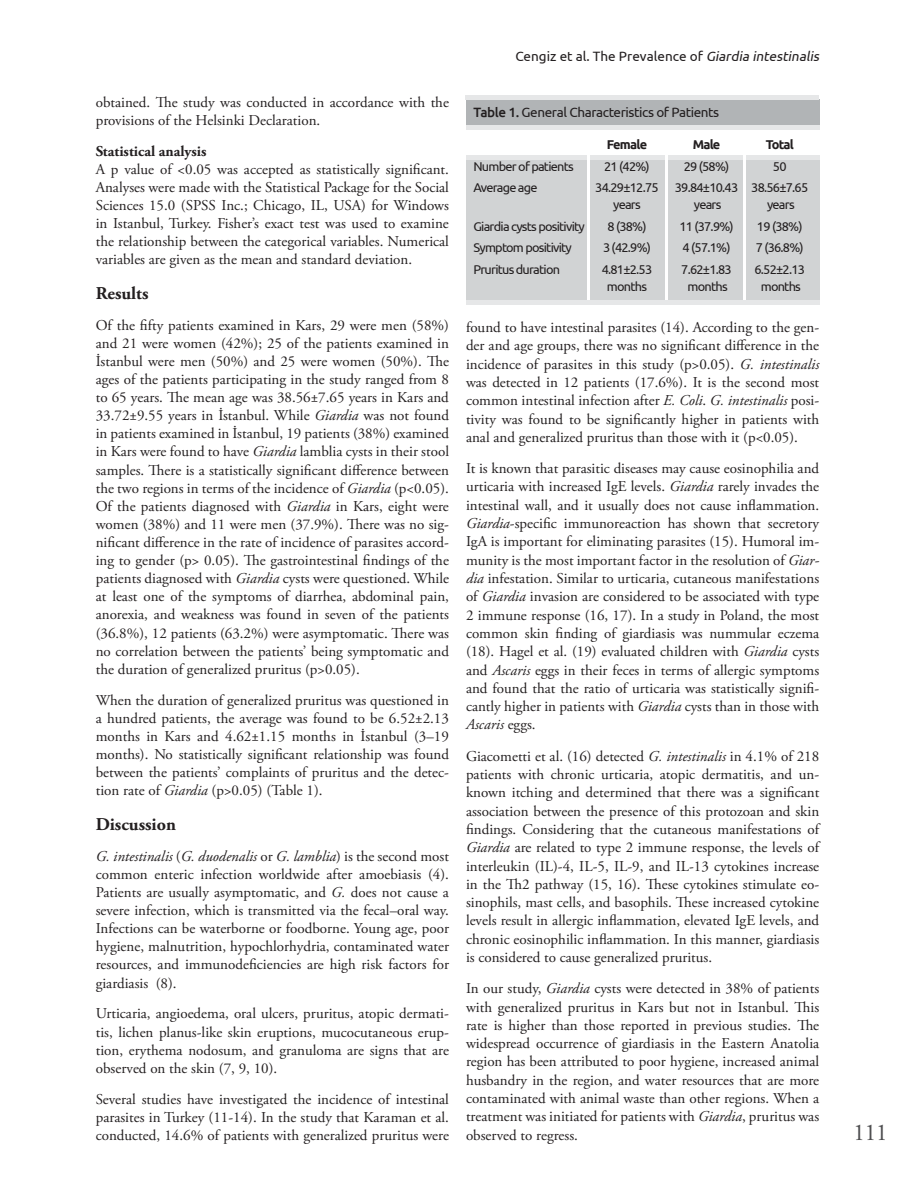
<style>
.page{position:relative;width:915px;height:1191px;background:#fff}
.page>*{position:absolute;margin:0;border:0;box-sizing:border-box;transform-origin:0 0}
.t1{font:24px "Adobe Garamond Pro";color:#4d4d4f}
.t2{font:700 18px "Adobe Garamond Pro";color:#231f20}
.t3{font:15px/18.1px "Adobe Garamond Pro";color:#231f20;text-align:justify}
.t4{font:700 15px "Adobe Garamond Pro";color:#231f20}
.t5{font:13.5px "Ubuntu";color:#231f20}
.t6{font:13.5px "Ubuntu";letter-spacing:-.03em;color:#231f20}
.t7{font:12.75px "Ubuntu";letter-spacing:-.06em;color:#231f20}
.t8{font:700 12.75px "Ubuntu";letter-spacing:-.06em;color:#231f20}
.s1{font-style:italic}
.s2{font-weight:500}
</style>
<div class="page">
<div style="left:465px;top:100px;width:354px;height:25px;background:#b1b4b6"></div>
<div style="left:465px;top:158px;width:354px;height:143px;background:#d1d3d4"></div>
<hr style="left:465px;top:125px;width:354px;height:4px;background:#e6e7e8">
<hr style="left:465px;top:96px;width:353px;height:4px;background:#e6e7e8">
<div style="left:465px;top:155px;width:354px;height:5px;background:#e6e7e8"></div>
<hr style="left:465px;top:300px;width:354px;height:4px;background:#e6e7e8">
<hr style="left:587px;top:131px;width:2px;height:169px;background:#fff">
<hr style="left:743px;top:131px;width:2px;height:169px;background:#fff">
<hr style="left:665px;top:131px;width:2px;height:169px;background:#fff">
<p class="t3" style="left:96px;top:93px;width:354px">obtained. The study was conducted in accordance with the provisions of the Helsinki Declaration.</p>
<p class="t4" style="left:96px;top:142px;width:112px">Statistical analysis</p>
<p class="t3" style="left:96px;top:160px;width:354px">A p value of &lt;0.05 was accepted as statistically significant.<br>Analyses were made with the Statistical Package for the Social Sciences 15.0 (SPSS Inc.; Chicago, IL, USA) for Windows in Istanbul, Turkey. Fisher’s exact test was used to examine the relationship between the categorical variables. Numerical variables are given as the mean and standard deviation.</p>
<p class="t2" style="left:96px;top:282px;width:54px">Results</p>
<p class="t3" style="left:96px;top:316px;width:354px">Of the fifty patients examined in Kars, 29 were men (58%) and 21 were women (42%); 25 of the patients examined in İstanbul were men (50%) and 25 were women (50%). The ages of the patients participating in the study ranged from 8 to 65 years. The mean age was 38.56±7.65 years in Kars and 33.72±9.55 years in İstanbul. While <span class="s1">Giardia</span> was not found in patients examined in İstanbul, 19 patients (38%) examined in Kars were found to have <span class="s1">Giardia</span> lamblia cysts in their stool samples. There is a statistically significant difference between the two regions in terms of the incidence of <span class="s1">Giardia</span> (p&lt;0.05).<br>Of the patients diagnosed with <span class="s1">Giardia</span> in Kars, eight were women (38%) and 11 were men (37.9%). There was no sig&shy;nificant difference in the rate of incidence of parasites accord&shy;ing to gender (p&gt; 0.05). The gastrointestinal findings of the patients diagnosed with <span class="s1">Giardia</span> cysts were questioned. While at least one of the symptoms of diarrhea, abdominal pain, anorexia, and weakness was found in seven of the patients (36.8%), 12 patients (63.2%) were asymptomatic. There was no correlation between the patients’ being symptomatic and the duration of generalized pruritus (p&gt;0.05).</p>
<p class="t3" style="left:96px;top:691px;width:354px">When the duration of generalized pruritus was questioned in a hundred patients, the average was found to be 6.52±2.13 months in Kars and 4.62±1.15 months in İstanbul (3–19 months). No statistically significant relationship was found between the patients’ complaints of pruritus and the detec&shy;tion rate of <span class="s1">Giardia</span> (p&gt;0.05) (Table 1).</p>
<p class="t2" style="left:96px;top:813px;width:82px">Discussion</p>
<p class="t3" style="left:96px;top:847px;width:354px"><span class="s1">G. intestinalis</span> (<span class="s1">G. duodenalis</span> or <span class="s1">G. lamblia</span>) is the second most common enteric infection worldwide after amoebiasis (4).<br>Patients are usually asymptomatic, and <span class="s1">G.</span> does not cause a severe infection, which is transmitted via the fecal–oral way.<br>Infections can be waterborne or foodborne. Young age, poor hygiene, malnutrition, hypochlorhydria, contaminated water resources, and immunodeficiencies are high risk factors for giardiasis (8).</p>
<p class="t3" style="left:96px;top:1005px;width:354px">Urticaria, angioedema, oral ulcers, pruritus, atopic dermati&shy;tis, lichen planus-like skin eruptions, mucocutaneous erup&shy;tion, erythema nodosum, and granuloma are signs that are observed on the skin (7, 9, 10).</p>
<p class="t3" style="left:96px;top:1090px;width:354px">Several studies have investigated the incidence of intestinal parasites in Turkey (11-14). In the study that Karaman et al. conducted, 14.6% of patients with generalized pruritus were</p>
<p class="t5" style="left:515px;top:48px;width:308px">Cengiz et al. The Prevalence of <span class="s1">Giardia intestinalis</span></p>
<p class="t6" style="left:473px;top:104px;width:247px"><span class="s2">Table 1.</span> General Characteristics of Patients</p>
<p class="t8" style="left:606px;top:137px;width:42px">Female</p>
<p class="t8" style="left:692px;top:137px;width:29px">Male</p>
<p class="t8" style="left:765px;top:137px;width:30px">Total</p>
<p class="t7" style="left:473px;top:158px;width:102px">Number of patients</p>
<p class="t7" style="left:604px;top:158px;width:47px">21 (42%)</p>
<p class="t7" style="left:683px;top:158px;width:47px">29 (58%)</p>
<p class="t7" style="left:772px;top:158px;width:15px">50</p>
<p class="t7" style="left:473px;top:180px;width:66px">Average age</p>
<p class="t7" style="left:595px;top:180px;width:65px">34.29±12.75</p>
<p class="t7" style="left:674px;top:180px;width:135px">39.84±10.43 38.56±7.65</p>
<p class="t7" style="left:613px;top:197px;width:29px">years</p>
<p class="t7" style="left:693px;top:197px;width:29px">years</p>
<p class="t7" style="left:766px;top:197px;width:29px">years</p>
<p class="t7" style="left:473px;top:219px;width:113px">Giardia cysts positivity</p>
<p class="t7" style="left:607px;top:219px;width:41px">8 (38%)</p>
<p class="t7" style="left:679px;top:219px;width:56px">11 (37.9%)</p>
<p class="t7" style="left:756px;top:219px;width:47px">19 (38%)</p>
<p class="t7" style="left:473px;top:240px;width:100px">Symptom positivity</p>
<p class="t7" style="left:602px;top:240px;width:49px">3 (42.9%)</p>
<p class="t7" style="left:682px;top:240px;width:49px">4 (57.1%)</p>
<p class="t7" style="left:755px;top:240px;width:49px">7 (36.8%)</p>
<p class="t7" style="left:473px;top:262px;width:88px">Pruritus duration</p>
<p class="t7" style="left:601px;top:262px;width:52px">4.81±2.53</p>
<p class="t7" style="left:681px;top:262px;width:52px">7.62±1.83</p>
<p class="t7" style="left:754px;top:262px;width:52px">6.52±2.13</p>
<p class="t7" style="left:606px;top:279px;width:42px">months</p>
<p class="t7" style="left:687px;top:279px;width:42px">months</p>
<p class="t7" style="left:760px;top:279px;width:42px">months</p>
<p class="t3" style="left:466px;top:318px;width:354px">found to have intestinal parasites (14). According to the gen&shy;der and age groups, there was no significant difference in the incidence of parasites in this study (p&gt;0.05). <span class="s1">G. intestinalis </span>was detected in 12 patients (17.6%). It is the second most common intestinal infection after <span class="s1">E. Coli</span>. <span class="s1">G. intestinalis</span> posi&shy;tivity was found to be significantly higher in patients with anal and generalized pruritus than those with it (p&lt;0.05).</p>
<p class="t3" style="left:466px;top:459px;width:354px">It is known that parasitic diseases may cause eosinophilia and urticaria with increased IgE levels. <span class="s1">Giardia</span> rarely invades the intestinal wall, and it usually does not cause inflammation.<br><span class="s1">Giardia</span>-specific immunoreaction has shown that secretory IgA is important for eliminating parasites (15). Humoral im&shy;munity is the most important factor in the resolution of <span class="s1">Giar&shy;dia</span> infestation. Similar to urticaria, cutaneous manifestations of <span class="s1">Giardia</span> invasion are considered to be associated with type 2 immune response (16, 17). In a study in Poland, the most common skin finding of giardiasis was nummular eczema (18). Hagel et al. (19) evaluated children with <span class="s1">Giardia</span> cysts and <span class="s1">Ascaris</span> eggs in their feces in terms of allergic symptoms and found that the ratio of urticaria was statistically signifi&shy;cantly higher in patients with <span class="s1">Giardia</span> cysts than in those with <span class="s1">Ascaris</span> eggs.</p>
<p class="t3" style="left:466px;top:747px;width:354px">Giacometti et al. (16) detected <span class="s1">G. intestinalis</span> in 4.1% of 218 patients with chronic urticaria, atopic dermatitis, and un&shy;known itching and determined that there was a significant association between the presence of this protozoan and skin findings. Considering that the cutaneous manifestations of <span class="s1">Giardia</span> are related to type 2 immune response, the levels of interleukin (IL)-4, IL-5, IL-9, and IL-13 cytokines increase in the Th2 pathway (15, 16). These cytokines stimulate eo&shy;sinophils, mast cells, and basophils. These increased cytokine levels result in allergic inflammation, elevated IgE levels, and chronic eosinophilic inflammation. In this manner, giardiasis is considered to cause generalized pruritus.</p>
<p class="t3" style="left:466px;top:979px;width:354px">In our study, <span class="s1">Giardia</span> cysts were detected in 38% of patients with generalized pruritus in Kars but not in Istanbul. This rate is higher than those reported in previous studies. The widespread occurrence of giardiasis in the Eastern Anatolia region has been attributed to poor hygiene, increased animal husbandry in the region, and water resources that are more contaminated with animal waste than other regions. When a treatment was initiated for patients with <span class="s1">Giardia</span>, pruritus was observed to regress.</p>
<h1 class="t1" style="left:853px;top:1118px;width:36px">111</h1>
</div>
